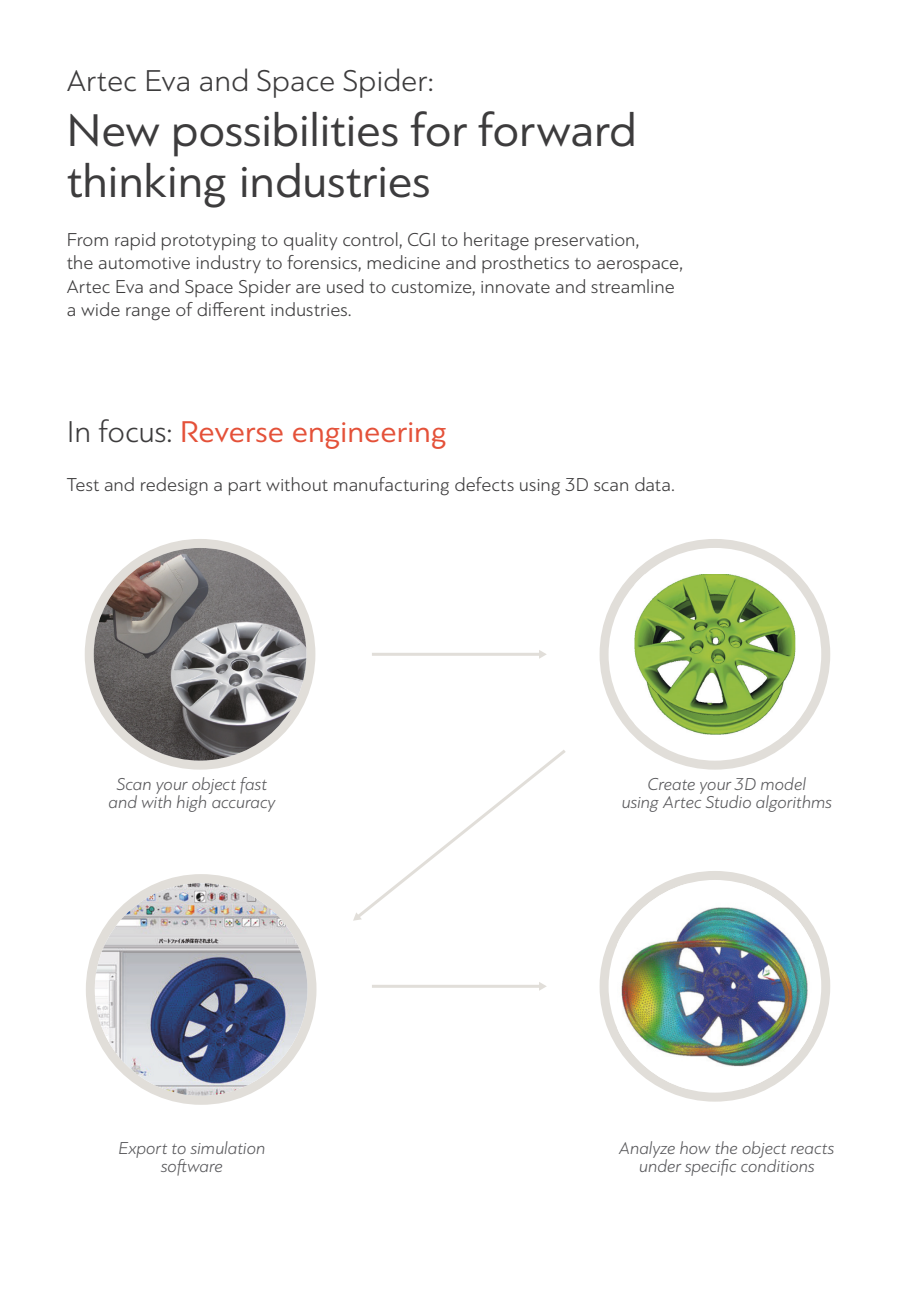
<style>
.page{position:relative;width:906px;height:1289px;background:#fff}
.page>*{position:absolute;margin:0;border:0;box-sizing:border-box;transform-origin:0 0}
.t1{font:48px/51px "PF Bague Sans Pro";letter-spacing:-.005em;color:#3d3c3d}
.t2{font:31.5px "PF Bague Sans Pro";color:#e45139}
.t3{font:300 31.5px "PF Bague Sans Pro";letter-spacing:-.005em;color:#3d3c3d}
.t4{font:300 19.5px/23.4px "PF Bague Sans Pro";color:#3d3c3d}
.t5{font:italic 300 18px/18px "PF Bague Sans Pro";letter-spacing:-.005em;color:#59595c;text-align:center}
.s1{color:#3c3c3e}
.s2{font-weight:300;color:#3d3c3d}
</style>
<div class="page">
<svg style="left:85px;top:539px;width:230px;height:230px"></svg>
<img style="left:94px;top:548px;width:212px;height:212px;border-radius:106px">
<svg style="left:599px;top:539px;width:231px;height:230px"></svg>
<img style="left:634px;top:574px;width:161px;height:160px">
<svg style="left:86px;top:874px;width:230px;height:230px"></svg>
<img style="left:95px;top:883px;width:212px;height:212px;border-radius:106px">
<svg style="left:599px;top:871px;width:231px;height:230px"></svg>
<img style="left:617px;top:883px;width:196px;height:205px">
<hr style="left:372px;top:652px;width:168px;height:3px;background:#e1ded9">
<svg style="left:539px;top:650px;width:8px;height:8px"></svg>
<hr style="left:372px;top:984px;width:168px;height:3px;background:#e1ded9">
<svg style="left:539px;top:982px;width:8px;height:8px"></svg>
<svg style="left:353px;top:750px;width:213px;height:170px"></svg>
<p class="t3" style="left:67px;top:62px;width:368px">Artec Eva and Space Spider:</p>
<p class="t1" style="left:67px;top:105px;width:571px">New possibilities for forward thinking industri<span class="s1">e</span>s</p>
<p class="t4" style="left:67px;top:228px;width:617px">From rapid prototyping to quality control, CGI to heritage preservation,<br>the automotive industry to forensics, medicine and prosthetics to aerospace, Artec Eva and Space Spider are used to customize, innovate and streamline a wide range of different industries.</p>
<p class="t2" style="left:67px;top:413px;width:382px"><span class="s2">In focus:</span> Reverse engineering</p>
<p class="t4" style="left:67px;top:473px;width:609px">Test and redesign a part without manufacturing defects using 3D scan data.</p>
<p class="t5" style="left:108px;top:775px;width:169px">Scan your object fast and with high accuracy</p>
<p class="t5" style="left:621px;top:775px;width:212px">Create your 3D model<br>using Artec Studio algorithms</p>
<p class="t5" style="left:118px;top:1138px;width:149px">Export to simulation software</p>
<p class="t5" style="left:619px;top:1138px;width:217px">Analyze how the object reacts under specific conditions</p>
</div>
